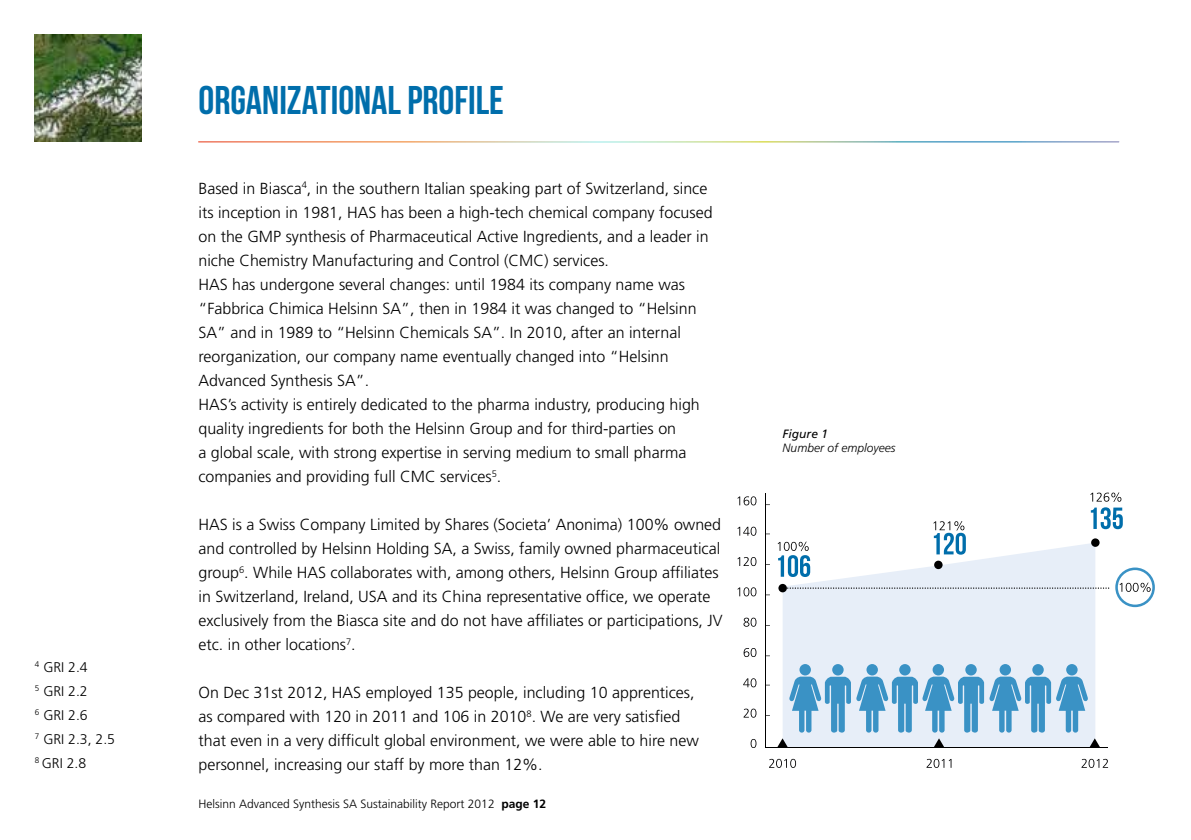
<style>
.page{position:relative;width:1191px;height:840px;background:#fff}
.page>*{position:absolute;margin:0;border:0;box-sizing:border-box;transform-origin:0 0}
.t1{font:40px "Bebas Neue";color:#006eab}
.t2{font:300 16px/24px "Frutiger LT Std";color:#000}
.t3{font:300 14px/24px "Frutiger LT Std";color:#000}
.t4{font:300 12px "Frutiger LT Std";color:#000}
.t5{font:italic 300 12px "Frutiger LT Std";color:#000}
.t6{font:italic 12px "Frutiger LT Std";color:#000}
.s1{font-weight:700}
</style>
<div class="page">
<svg style="left:782px;top:543px;width:313px;height:203px;background:#e9eff8"></svg>
<svg style="left:751px;top:739px;width:4px;height:7px"></svg>
<svg style="left:743px;top:708px;width:12px;height:9px"></svg>
<svg style="left:743px;top:678px;width:12px;height:9px"></svg>
<svg style="left:743px;top:648px;width:12px;height:8px"></svg>
<svg style="left:743px;top:617px;width:12px;height:9px"></svg>
<svg style="left:737px;top:587px;width:18px;height:9px"></svg>
<svg style="left:737px;top:557px;width:18px;height:8px"></svg>
<svg style="left:737px;top:526px;width:18px;height:9px"></svg>
<svg style="left:737px;top:496px;width:18px;height:9px"></svg>
<svg style="left:769px;top:758px;width:26px;height:9px"></svg>
<svg style="left:1119px;top:582px;width:31px;height:9px"></svg>
<svg style="left:1090px;top:492px;width:31px;height:9px"></svg>
<svg style="left:926px;top:758px;width:25px;height:9px"></svg>
<svg style="left:1081px;top:758px;width:27px;height:9px"></svg>
<svg style="left:777px;top:541px;width:33px;height:35px"></svg>
<svg style="left:933px;top:521px;width:33px;height:33px"></svg>
<svg style="left:1090px;top:507px;width:32px;height:22px"></svg>
<hr style="left:765px;top:493px;width:1px;height:254px;background:#000">
<hr style="left:765px;top:746px;width:343px;height:1px;background:#000">
<div style="left:934px;top:560px;width:8px;height:8px;background:#000;border-radius:50%"></div>
<div style="left:1091px;top:538px;width:8px;height:8px;background:#000;border-radius:50%"></div>
<svg style="left:787px;top:587px;width:322px;height:1px"></svg>
<svg style="left:778px;top:583px;width:9px;height:9px"></svg>
<svg style="left:777px;top:738px;width:11px;height:9px"></svg>
<svg style="left:1089px;top:738px;width:11px;height:9px"></svg>
<svg style="left:933px;top:738px;width:11px;height:9px"></svg>
<div style="left:1115px;top:567px;width:39px;height:39px;border:3px solid #3a92c5;border-radius:50%"></div>
<svg style="left:788px;top:663px;width:300px;height:69px;background:#93c1df"></svg>
<img style="left:34px;top:34px;width:108px;height:108px">
<p class="t3" style="left:35px;top:654px;width:82px"><sup>4</sup> GRI 2.4<br><sup>5</sup> GRI 2.2<br><sup>6</sup> GRI 2.6<br><sup>7</sup> GRI 2.3, 2.5<br><sup>8</sup> GRI 2.8</p>
<h1 class="t1" style="left:198px;top:78px;width:307px">ORGANIZATIONAL PROFILE</h1>
<p class="t2" style="left:198px;top:176px;width:515px">Based in Biasca<sup>4</sup>, in the southern Italian speaking part of Switzerland, since its inception in 1981, HAS has been a high-tech chemical company focused on the GMP synthesis of Pharmaceutical Active Ingredients, and a leader in niche Chemistry Manufacturing and Control (CMC) services.<br>HAS has undergone several changes: until 1984 its company name was “Fabbrica Chimica Helsinn SA”, then in 1984 it was changed to “Helsinn SA” and in 1989 to “Helsinn Chemicals SA”. In 2010, after an internal reorganization, our company name eventually changed into “Helsinn Advanced Synthesis SA”.<br>HAS’s activity is entirely dedicated to the pharma industry, producing high quality ingredients for both the Helsinn Group and for third-parties on<br>a global scale, with strong expertise in serving medium to small pharma companies and providing full CMC services<sup>5</sup>.</p>
<p class="t2" style="left:198px;top:512px;width:525px">HAS is a Swiss Company Limited by Shares (Societa’ Anonima) 100% owned and controlled by Helsinn Holding SA, a Swiss, family owned pharmaceutical group<sup>6</sup>. While HAS collaborates with, among others, Helsinn Group affiliates in Switzerland, Ireland, USA and its China representative office, we operate exclusively from the Biasca site and do not have affiliates or participations, JV etc. in other locations<sup>7</sup>.</p>
<p class="t2" style="left:198px;top:680px;width:502px">On Dec 31st 2012, HAS employed 135 people, including 10 apprentices, as compared with 120 in 2011 and 106 in 2010<sup>8</sup>. We are very satisfied that even in a very difficult global environment, we were able to hire new personnel, increasing our staff by more than 12%.</p>
<p class="t4" style="left:198px;top:797px;width:349px">Helsinn Advanced Synthesis SA Sustainability Report 2012 <span class="s1">page 12</span></p>
<p class="t6" style="left:782px;top:426px;width:47px">Figure 1</p>
<p class="t5" style="left:782px;top:441px;width:114px">Number of employees</p>
</div>
